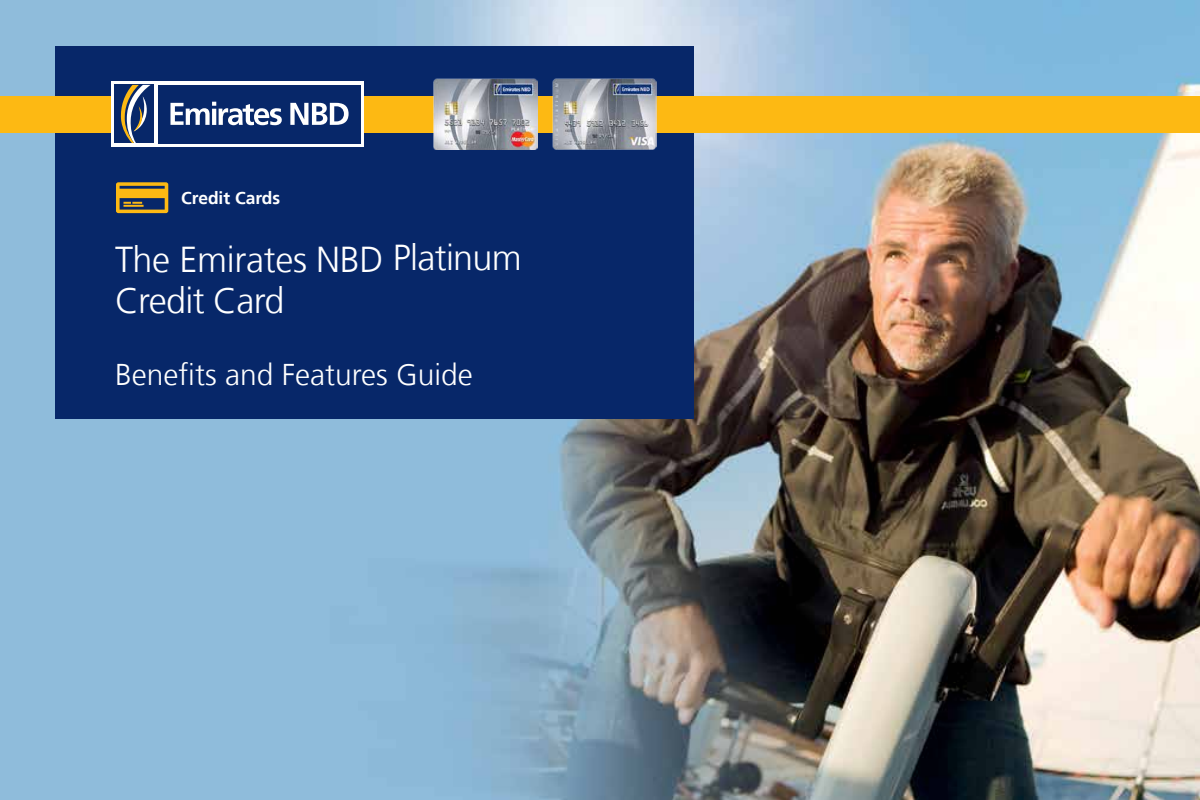
<style>
.page{position:relative;width:1200px;height:800px;background:#fff}
.page>*{position:absolute;margin:0;border:0;box-sizing:border-box;transform-origin:0 0}
.t1{font:300 36px/41.2px "Frutiger LT Arabic 45";letter-spacing:-.02em;color:#fff}
.t2{font:300 30px "Frutiger LT Arabic 45";color:#fff}
.t3{font:700 17.4px "Frutiger LT Arabic 65";color:#fff}
</style>
<div class="page">
<img style="left:0;top:0;width:1200px;height:800px">
<div style="left:55px;top:47px;width:639px;height:372px;background:#072769"></div>
<div style="left:0;top:96px;width:1200px;height:37px;background:#fdb913"></div>
<div style="left:111px;top:81px;width:253px;height:66px;background:#fff"></div>
<div style="left:158px;top:85px;width:202px;height:58px;background:#072769"></div>
<svg style="left:170px;top:102px;width:112px;height:23px"></svg>
<svg style="left:290px;top:103px;width:59px;height:22px"></svg>
<div style="left:114px;top:85px;width:40px;height:58px;background:#072769"></div>
<svg style="left:120px;top:85px;width:31px;height:58px"></svg>
<svg style="left:116px;top:182px;width:52px;height:31px"></svg>
<img style="left:433px;top:79px;width:105px;height:71px">
<img style="left:552px;top:79px;width:105px;height:71px">
<p class="t3" style="left:181px;top:184px;width:100px">Credit Cards</p>
<p class="t1" style="left:115px;top:238px;width:408px">The Emirates NBD Platinum<br>Credit Card</p>
<p class="t2" style="left:115px;top:351px;width:359px">Benefits and Features Guide</p>
</div>
